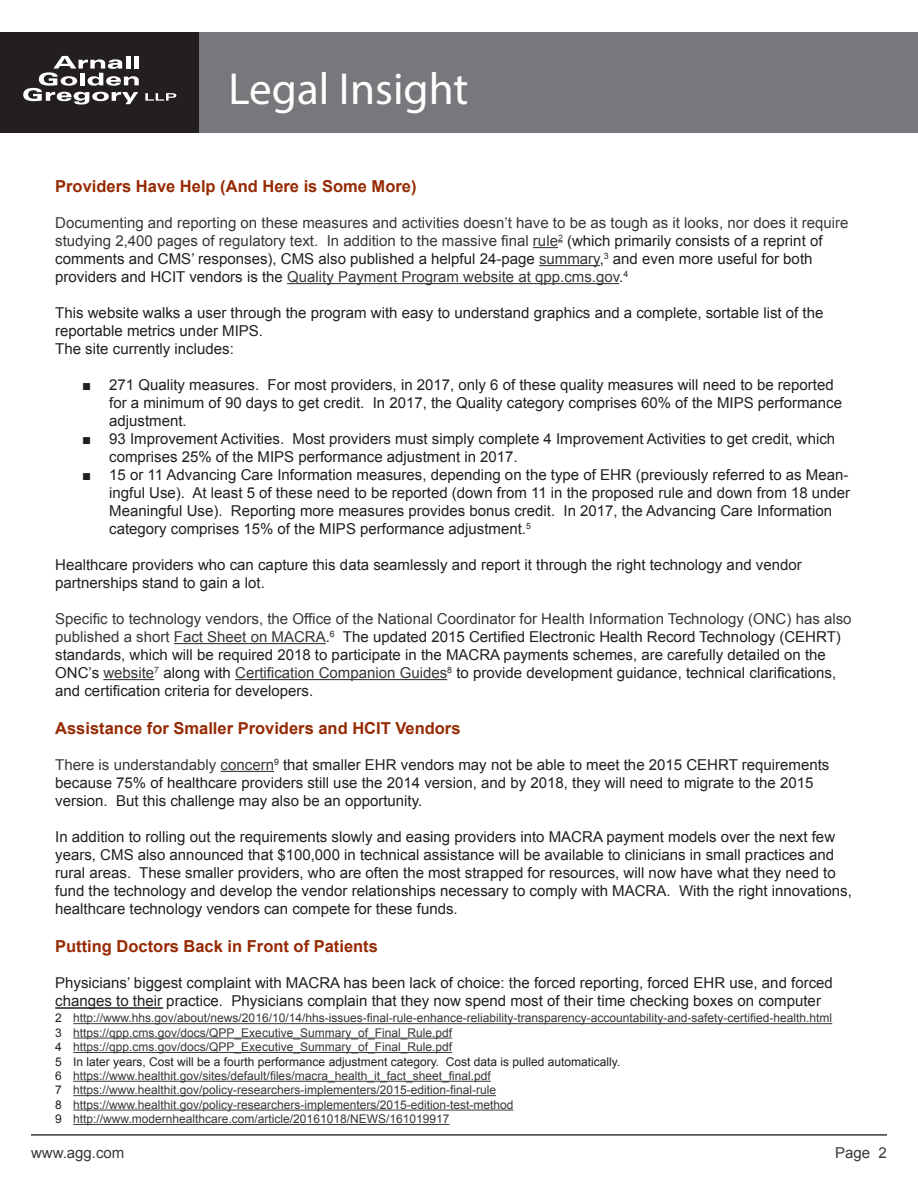
<style>
.page{position:relative;width:918px;height:1188px;background:#fff}
.page>*{position:absolute;margin:0;border:0;box-sizing:border-box;transform-origin:0 0}
.t1{font:45px "Myriad Pro";color:#fff}
.Subtitles{font:700 16.5px "Arial";color:#962a03}
.Regular_text{font:15px/18px "Arial";color:#231f20}
.Regular_text-2{font:15px/18px "Arial";color:#383839}
.Footnote{font:12px "Arial";color:#383839}
.Footnote-2{font:12px "Arial";color:#231f20}
.s1{color:#231f20}
.s2{color:#383839}
</style>
<div class="page">
<div style="left:0;top:32px;width:200px;height:101px;background:#231f20"></div>
<svg style="left:23px;top:56px;width:116px;height:49px"></svg>
<svg style="left:145px;top:93px;width:31px;height:8px"></svg>
<div style="left:200px;top:32px;width:718px;height:101px;background:#76787b"></div>
<hr style="left:31px;top:1134px;width:856px;height:2px;background:#383839">
<svg style="left:533px;top:242px;width:30px;height:6px"></svg>
<hr style="left:539px;top:265px;width:61px;height:1px;background:#383839">
<hr style="left:287px;top:283px;width:332px;height:1px;background:#383839">
<hr style="left:174px;top:643px;width:152px;height:1px;background:#383839">
<hr style="left:103px;top:679px;width:51px;height:1px;background:#383839">
<hr style="left:235px;top:679px;width:212px;height:1px;background:#383839">
<hr style="left:221px;top:771px;width:53px;height:1px;background:#383839">
<hr style="left:55px;top:1007px;width:108px;height:2px;background:#231f20">
<hr style="left:73px;top:1023px;width:759px;height:1px;background:#383839">
<hr style="left:73px;top:1038px;width:379px;height:1px;background:#383839">
<hr style="left:73px;top:1052px;width:379px;height:1px;background:#383839">
<hr style="left:73px;top:1081px;width:418px;height:1px;background:#383839">
<hr style="left:73px;top:1095px;width:423px;height:1px;background:#383839">
<hr style="left:73px;top:1110px;width:440px;height:1px;background:#383839">
<hr style="left:73px;top:1124px;width:376px;height:1px;background:#383839">
<h1 class="t1" style="left:229px;top:61px;width:241px">Legal Insight</h1>
<p class="Subtitles" style="left:55px;top:175px;width:363px">Providers Have Help (And Here is Some More)</p>
<p class="Regular_text-2" style="left:55px;top:214px;width:795px">Documenting and reporting on these measures and activities doesn’t have to be as tough as it looks, nor does it require studying 2,400 pages of regulatory text. In addition to the massive final rule<sup>2</sup> <span class="s1">(which primarily consists of a reprint of comments and CMS’ responses), CMS also published a helpful 24-page</span> summary<span class="s1">,</span><sup>3</sup> <span class="s1">and even more useful for both providers and HCIT vendors is the</span> Quality Payment Program website at qpp.cms.gov<span class="s1">.</span><sup>4</sup></p>
<p class="Regular_text" style="left:55px;top:304px;width:770px">This website walks a user through the program with easy to understand graphics and a complete, sortable list of the reportable metrics under MIPS.</p>
<p class="Regular_text" style="left:55px;top:340px;width:180px">The site currently includes:</p>
<p class="Regular_text" style="left:109px;top:376px;width:734px;text-indent:-27px">■ 271 Quality measures. For most providers, in 2017, only 6 of these quality measures will need to be reported for a minimum of 90 days to get credit. In 2017, the Quality category comprises 60% of the MIPS performance adjustment.</p>
<p class="Regular_text" style="left:109px;top:430px;width:728px;text-indent:-27px">■ 93 Improvement Activities. Most providers must simply complete 4 Improvement Activities to get credit, which comprises 25% of the MIPS performance adjustment in 2017.</p>
<p class="Regular_text" style="left:109px;top:466px;width:742px;text-indent:-27px">■ 15 or 11 Advancing Care Information measures, depending on the type of EHR (previously referred to as Mean&shy;ingful Use). At least 5 of these need to be reported (down from 11 in the proposed rule and down from 18 under Meaningful Use). Reporting more measures provides bonus credit. In 2017, the Advancing Care Information category comprises 15% of the MIPS performance adjustment.<sup>5</sup></p>
<p class="Regular_text" style="left:55px;top:556px;width:748px">Healthcare providers who can capture this data seamlessly and report it through the right technology and vendor partnerships stand to gain a lot.</p>
<p class="Regular_text" style="left:55px;top:610px;width:798px"><span class="s2">Specific to technology vendors, the Office of the National Coordinator for Health Information Technology (ONC) has also published a short Fact Sheet on MACRA</span>.<sup>6</sup> The updated 2015 Certified Electronic Health Record Technology (CEHRT) standards, which will be required 2018 to participate in the MACRA payments schemes, are carefully detailed on the ONC’s <span class="s2">website</span><sup>7</sup> along with <span class="s2">Certification Companion Guides</span><sup>8</sup> to provide development guidance, technical clarifications, and certification criteria for developers.</p>
<p class="Subtitles" style="left:55px;top:717px;width:407px">Assistance for Smaller Providers and HCIT Vendors</p>
<p class="Regular_text" style="left:55px;top:756px;width:776px"><span class="s2">There is understandably concern</span><sup>9</sup> that smaller EHR vendors may not be able to meet the 2015 CEHRT requirements because 75% of healthcare providers still use the 2014 version, and by 2018, they will need to migrate to the 2015 version. But this challenge may also be an opportunity.</p>
<p class="Regular_text" style="left:55px;top:828px;width:798px">In addition to rolling out the requirements slowly and easing providers into MACRA payment models over the next few years, CMS also announced that $100,000 in technical assistance will be available to clinicians in small practices and rural areas. These smaller providers, who are often the most strapped for resources, will now have what they need to fund the technology and develop the vendor relationships necessary to comply with MACRA. With the right innovations, healthcare technology vendors can compete for these funds.</p>
<p class="Subtitles" style="left:55px;top:935px;width:324px">Putting Doctors Back in Front of Patients</p>
<p class="Regular_text" style="left:55px;top:974px;width:779px">Physicians’ biggest complaint with MACRA has been lack of choice: the forced reporting, forced EHR use, and forced changes to their practice. Physicians complain that they now spend most of their time checking boxes on computer</p>
<p class="Footnote" style="left:55px;top:1010px;width:778px"><span class="s1">2</span> http://www.hhs.gov/about/news/2016/10/14/hhs-issues-final-rule-enhance-reliability-transparency-accountability-and-safety-certified-health.html</p>
<p class="Footnote" style="left:55px;top:1025px;width:398px"><span class="s1">3</span> https://qpp.cms.gov/docs/QPP_Executive_Summary_of_Final_Rule.pdf</p>
<p class="Footnote" style="left:55px;top:1039px;width:398px"><span class="s1">4</span> https://qpp.cms.gov/docs/QPP_Executive_Summary_of_Final_Rule.pdf</p>
<p class="Footnote-2" style="left:55px;top:1054px;width:567px">5 In later years, Cost will be a fourth performance adjustment category. Cost data is pulled automatically.</p>
<p class="Footnote" style="left:55px;top:1068px;width:437px"><span class="s1">6</span> https://www.healthit.gov/sites/default/files/macra_health_it_fact_sheet_final.pdf</p>
<p class="Footnote" style="left:55px;top:1082px;width:442px"><span class="s1">7</span> https://www.healthit.gov/policy-researchers-implementers/2015-edition-final-rule</p>
<p class="Footnote" style="left:55px;top:1097px;width:460px"><span class="s1">8</span> https://www.healthit.gov/policy-researchers-implementers/2015-edition-test-method</p>
<p class="Footnote" style="left:55px;top:1111px;width:396px"><span class="s1">9</span> http://www.modernhealthcare.com/article/20161018/NEWS/161019917</p>
<p class="Regular_text-2" style="left:31px;top:1143px;width:95px">www.agg.com</p>
<p class="Regular_text-2" style="left:835px;top:1143px;width:53px">Page 2</p>
</div>
